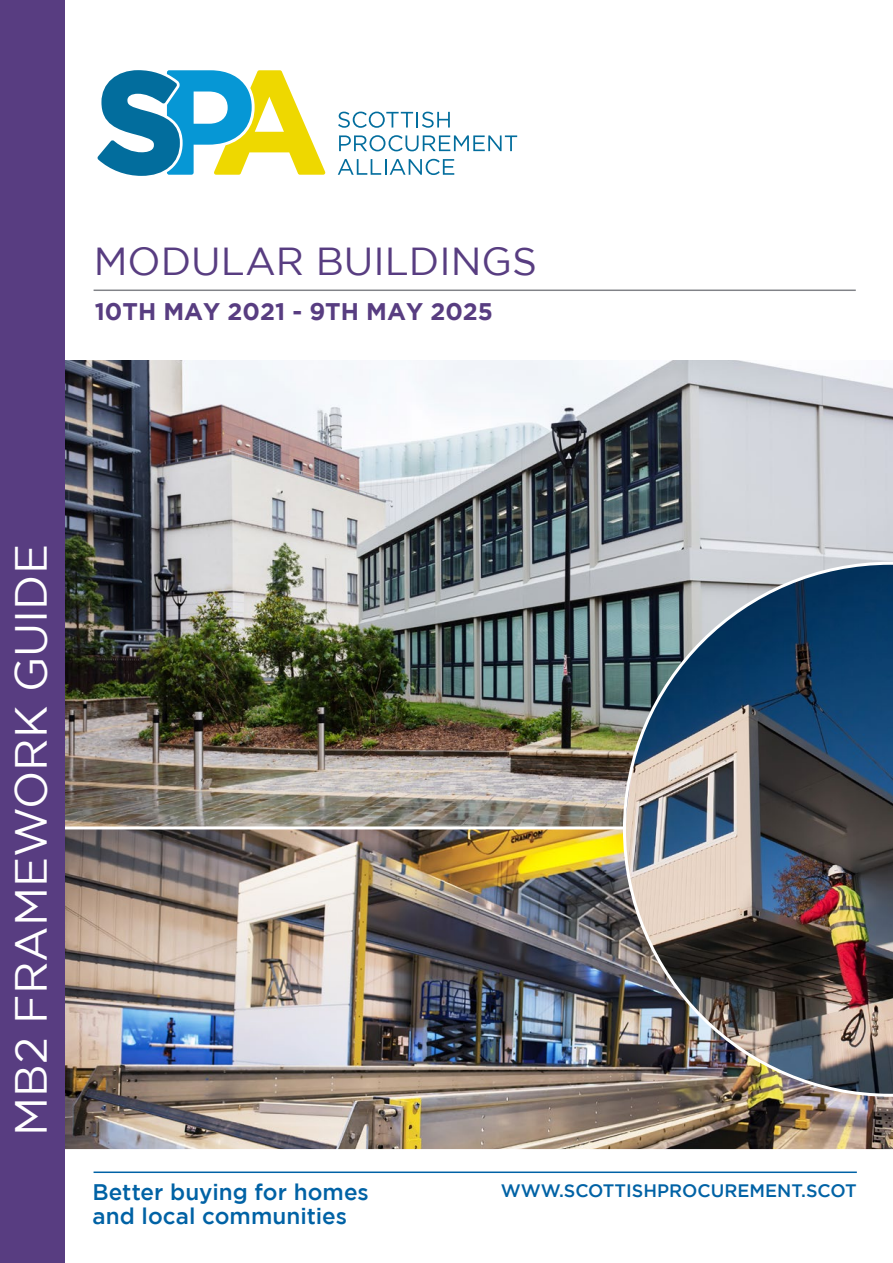
<style>
.page{position:relative;width:893px;height:1263px;background:#fff}
.page>*{position:absolute;margin:0;border:0;box-sizing:border-box;transform-origin:0 0}
.t1{font:45px "Gotham";color:#fff}
.t2{font:39px "Gotham";color:#583d81}
.t3{font:700 24px "Gotham";color:#583d81}
.t4{font:500 22.5px "Gotham";color:#0062a5}
.t5{font:500 18px "Gotham";color:#0062a5}
</style>
<div class="page">
<img style="left:65px;top:360px;width:828px;height:466px">
<img style="left:65px;top:826px;width:828px;height:324px">
<img style="left:623px;top:562px;width:270px;height:535px">
<div style="left:0;top:0;width:65px;height:1263px;background:#583d81"></div>
<hr style="left:94px;top:1171px;width:763px;height:2px;background:#0062a6">
<hr style="left:94px;top:289px;width:762px;height:2px;background:#818388">
<svg style="left:97px;top:70px;width:228px;height:106px"></svg>
<svg style="left:338px;top:112px;width:112px;height:16px"></svg>
<svg style="left:339px;top:135px;width:178px;height:16px"></svg>
<svg style="left:338px;top:159px;width:116px;height:16px"></svg>
<h2 class="t2" style="left:94px;top:240px;width:445px">MODULAR BUILDINGS</h2>
<p class="t3" style="left:95px;top:298px;width:400px">10TH MAY 2021 - 9TH MAY 2025</p>
<h1 class="t1" style="left:6px;top:1136px;width:593px;rotate:-90deg">MB2 FRAMEWORK GUIDE</h1>
<p class="t4" style="left:92px;top:1180px;width:278px">Better buying for homes</p>
<p class="t5" style="left:501px;top:1180px;width:357px">WWW.SCOTTISHPROCUREMENT.SCOT</p>
<p class="t4" style="left:92px;top:1204px;width:256px">and local communities</p>
</div>
